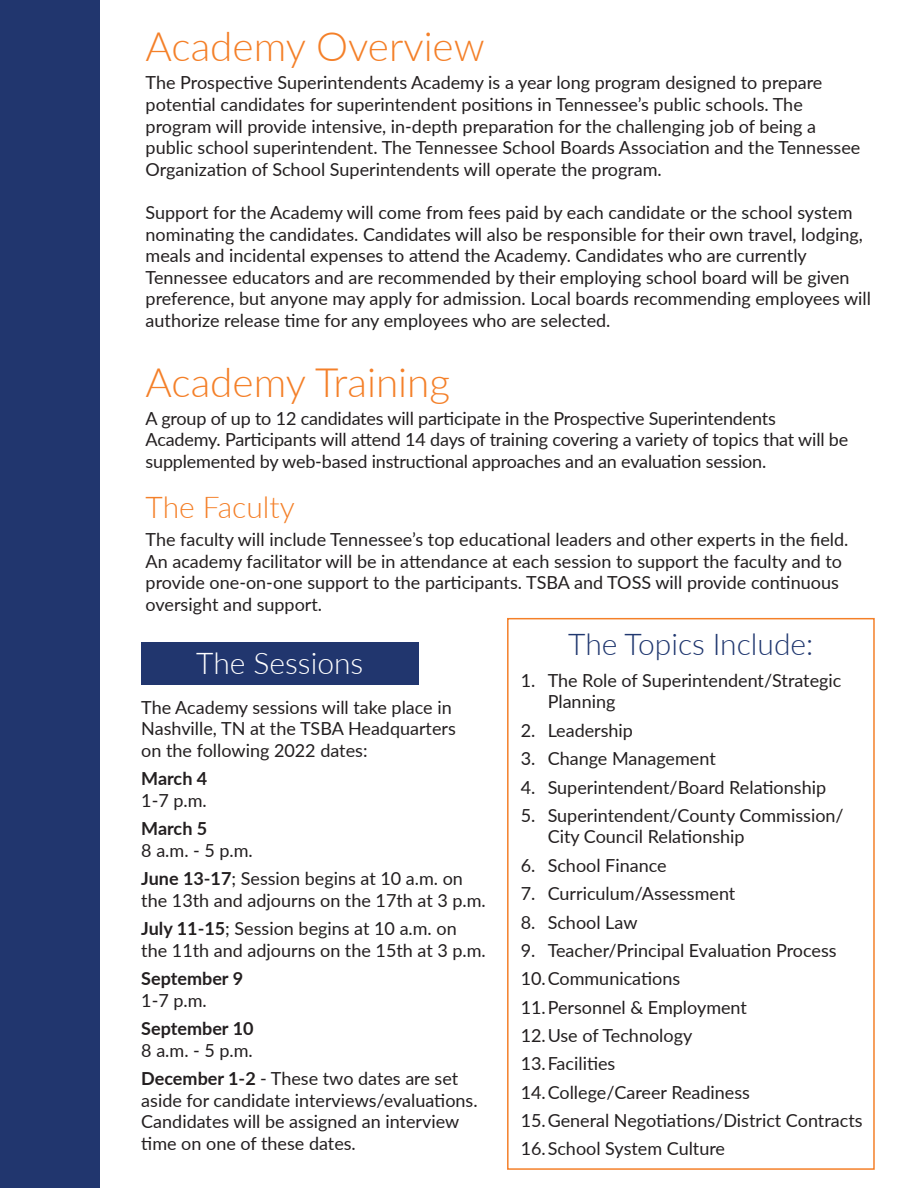
<style>
.page{position:relative;width:918px;height:1188px;background:#fff}
.page>*{position:absolute;margin:0;border:0;box-sizing:border-box;transform-origin:0 0}
.t1{font:300 40.5px "Lato";color:#f48029}
.t2{font:300 30px "Lato";color:#20376f}
.t3{font:300 30px "Lato";color:#fff}
.t4{font:300 30px "Lato";color:#f48029}
.t5{font:18px/21.6px "Lato";color:#231f20}
.t6{font:700 18px "Lato";color:#231f20}
.s1{font-weight:700}
</style>
<div class="page">
<div style="left:141px;top:643px;width:277px;height:42px;background:#21366e"></div>
<div style="left:0;top:0;width:99px;height:1188px;background:#21366e"></div>
<div style="left:507px;top:618px;width:368px;height:552px;border:2px solid #f48029"></div>
<p class="t1" style="left:146px;top:18px;width:341px">Academy Overview</p>
<p class="t5" style="left:146px;top:71px;width:716px">The Prospective Superintendents Academy is a year long program designed to prepare potential candidates for superintendent positions in Tennessee’s public schools. The program will provide intensive, in-depth preparation for the challenging job of being a public school superintendent. The Tennessee School Boards Association and the Tennessee Organization of School Superintendents will operate the program.</p>
<p class="t5" style="left:146px;top:201px;width:727px">Support for the Academy will come from fees paid by each candidate or the school system nominating the candidates. Candidates will also be responsible for their own travel, lodging, meals and incidental expenses to attend the Academy. Candidates who are currently Tennessee educators and are recommended by their employing school board will be given preference, but anyone may apply for admission. Local boards recommending employees will authorize release time for any employees who are selected.</p>
<p class="t1" style="left:146px;top:355px;width:306px">Academy Training</p>
<p class="t5" style="left:146px;top:407px;width:704px">A group of up to 12 candidates will participate in the Prospective Superintendents<br>Academy. Participants will attend 14 days of training covering a variety of topics that will be supplemented by web-based instructional approaches and an evaluation session.</p>
<p class="t4" style="left:146px;top:486px;width:151px">The Faculty</p>
<p class="t5" style="left:146px;top:528px;width:704px">The faculty will include Tennessee’s top educational leaders and other experts in the field.<br>An academy facilitator will be in attendance at each session to support the faculty and to provide one-on-one support to the participants. TSBA and TOSS will provide continuous oversight and support.</p>
<p class="t3" style="left:196px;top:643px;width:169px">The Sessions</p>
<p class="t5" style="left:141px;top:696px;width:316px">The Academy sessions will take place in<br>Nashville, TN at the TSBA Headquarters</p>
<p class="t5" style="left:141px;top:739px;width:228px">on the following 2022 dates:</p>
<p class="t6" style="left:141px;top:766px;width:68px">March 4</p>
<p class="t5" style="left:141px;top:789px;width:67px">1-7 p.m.</p>
<p class="t6" style="left:141px;top:816px;width:68px">March 5</p>
<p class="t5" style="left:141px;top:839px;width:113px">8 a.m. - 5 p.m.</p>
<p class="t5" style="left:141px;top:867px;width:346px"><span class="s1">June 13-17</span>; Session begins at 10 a.m. on the 13th and adjourns on the 17th at 3 p.m.</p>
<p class="t5" style="left:141px;top:917px;width:346px"><span class="s1">July 11-15</span>; Session begins at 10 a.m. on the 11th and adjourns on the 15th at 3 p.m.</p>
<p class="t6" style="left:141px;top:965px;width:103px">September 9</p>
<p class="t5" style="left:141px;top:989px;width:67px">1-7 p.m.</p>
<p class="t6" style="left:141px;top:1015px;width:114px">September 10</p>
<p class="t5" style="left:141px;top:1039px;width:113px">8 a.m. - 5 p.m.</p>
<p class="t5" style="left:141px;top:1067px;width:338px"><span class="s1">December 1-2</span> - These two dates are set aside for candidate interviews/evaluations.<br>Candidates will be assigned an interview time on one of these dates.</p>
<p class="t2" style="left:568px;top:623px;width:247px">The Topics Include:</p>
<p class="t5" style="left:548px;top:669px;width:295px;text-indent:-27px">1. The Role of Superintendent/Strategic<br>Planning</p>
<p class="t5" style="left:521px;top:719px;width:114px">2. Leadership</p>
<p class="t5" style="left:521px;top:747px;width:197px">3. Change Management</p>
<p class="t5" style="left:521px;top:775px;width:307px">4. Superintendent/Board Relationship</p>
<p class="t5" style="left:548px;top:804px;width:298px;text-indent:-27px">5. Superintendent/County Commission/<br>City Council Relationship</p>
<p class="t5" style="left:521px;top:854px;width:148px">6. School Finance</p>
<p class="t5" style="left:521px;top:882px;width:216px">7. Curriculum/Assessment</p>
<p class="t5" style="left:521px;top:910px;width:118px">8. School Law</p>
<p class="t5" style="left:521px;top:939px;width:317px">9. Teacher/Principal Evaluation Process</p>
<p class="t5" style="left:521px;top:967px;width:161px">10.Communications</p>
<p class="t5" style="left:521px;top:995px;width:228px">11.Personnel &amp; Employment</p>
<p class="t5" style="left:521px;top:1024px;width:173px">12.Use of Technology</p>
<p class="t5" style="left:521px;top:1052px;width:96px">13.Facilities</p>
<p class="t5" style="left:521px;top:1081px;width:231px">14.College/Career Readiness</p>
<p class="t5" style="left:521px;top:1109px;width:343px">15.General Negotiations/District Contracts</p>
<p class="t5" style="left:521px;top:1137px;width:206px">16.School System Culture</p>
</div>
